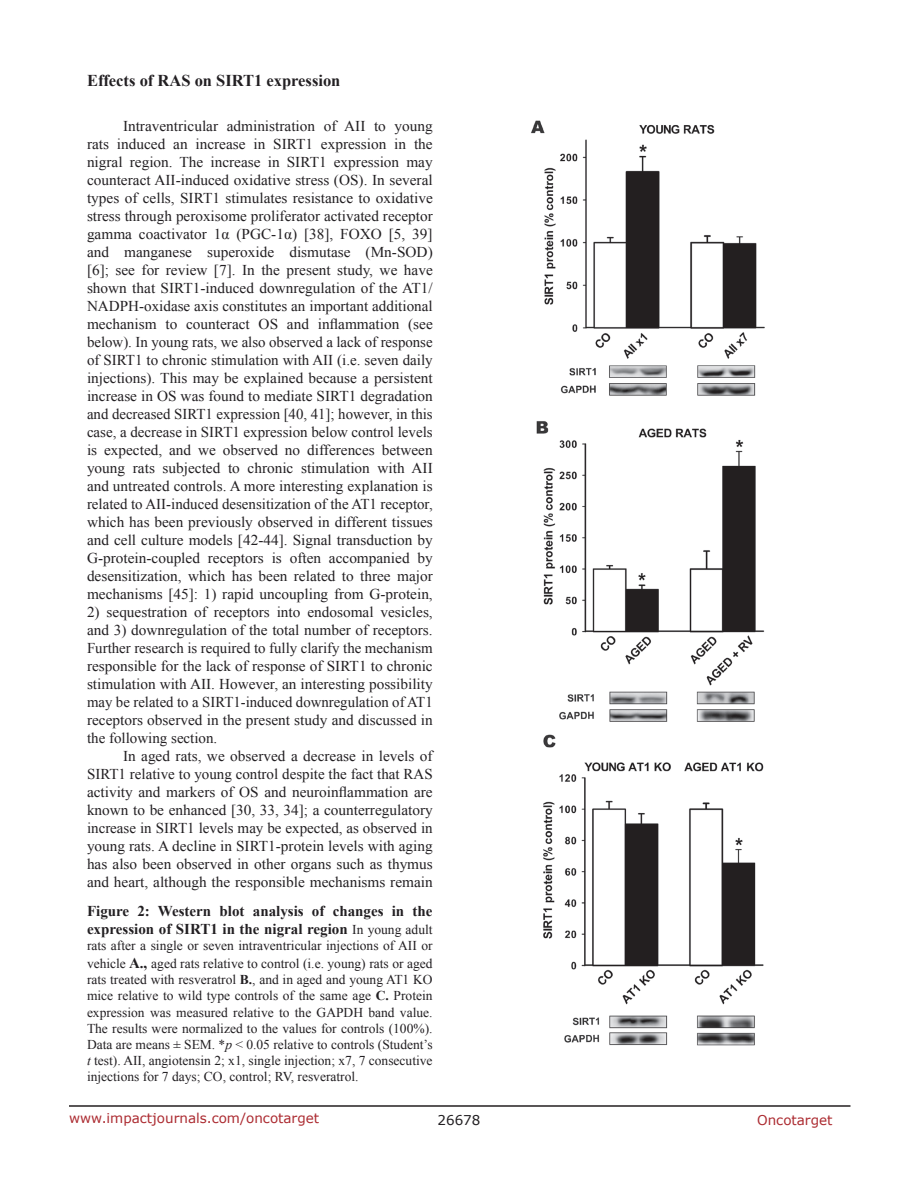
<style>
.page{position:relative;width:918px;height:1188px;background:#fff}
.page>*{position:absolute;margin:0;border:0;box-sizing:border-box;transform-origin:0 0}
.SubHeading{font:700 16.5px "Times New Roman";color:#221f22}
.BodyText{font:15px/18px "Times New Roman";color:#221f22;text-align:justify}
.FigureText{font:700 15px/18px "Times New Roman";color:#221f22}
.FigureText-2{font:13.5px/16.2px "Times New Roman";color:#221f22}
.t1{font:13.5px "Verdana";color:#ac2b31}
.t2{font:13.5px "Verdana";color:#221f22}
.s1{font-weight:400;font-size:13.5px}
.s2{font-weight:700;font-size:15px}
.s3{font-weight:700}
.s4{font-style:italic}
</style>
<div class="page">
<hr style="left:69px;top:1105px;width:781px;height:2px;background:#231f20">
<img style="left:531px;top:120px;width:234px;height:926px">
<p class="SubHeading" style="left:87px;top:69px;width:255px">Effects of RAS on SIRT1 expression</p>
<p class="BodyText" style="left:87px;top:117px;width:347px;text-indent:36px">Intraventricular administration of AII to young rats induced an increase in SIRT1 expression in the nigral region. The increase in SIRT1 expression may counteract AII-induced oxidative stress (OS). In several types of cells, SIRT1 stimulates resistance to oxidative stress through peroxisome proliferator activated receptor gamma coactivator 1α (PGC-1α) [38], FOXO [5, 39] and manganese superoxide dismutase (Mn-SOD) [6]; see for review [7]. In the present study, we have shown that SIRT1-induced downregulation of the AT1/ NADPH-oxidase axis constitutes an important additional mechanism to counteract OS and inflammation (see below). In young rats, we also observed a lack of response of SIRT1 to chronic stimulation with AII (i.e. seven daily injections). This may be explained because a persistent increase in OS was found to mediate SIRT1 degradation and decreased SIRT1 expression [40, 41]; however, in this case, a decrease in SIRT1 expression below control levels is expected, and we observed no differences between young rats subjected to chronic stimulation with AII and untreated controls. A more interesting explanation is related to AII-induced desensitization of the AT1 receptor, which has been previously observed in different tissues and cell culture models [42-44]. Signal transduction by G-protein-coupled receptors is often accompanied by desensitization, which has been related to three major mechanisms [45]: 1) rapid uncoupling from G-protein,</p>
<p class="BodyText" style="left:87px;top:603px;width:347px">2) sequestration of receptors into endosomal vesicles, and 3) downregulation of the total number of receptors.<br>Further research is required to fully clarify the mechanism responsible for the lack of response of SIRT1 to chronic stimulation with AII. However, an interesting possibility may be related to a SIRT1-induced downregulation of AT1 receptors observed in the present study and discussed in the following section.</p>
<p class="BodyText" style="left:87px;top:747px;width:347px;text-indent:36px">In aged rats, we observed a decrease in levels of SIRT1 relative to young control despite the fact that RAS activity and markers of OS and neuroinflammation are known to be enhanced [30, 33, 34]; a counterregulatory increase in SIRT1 levels may be expected, as observed in young rats. A decline in SIRT1-protein levels with aging has also been observed in other organs such as thymus and heart, although the responsible mechanisms remain</p>
<p class="FigureText" style="left:87px;top:901px;width:347px">Figure 2: Western blot analysis of changes in the expression of SIRT1 in the nigral region <span class="s1">In young adult</span></p>
<p class="FigureText-2" style="left:87px;top:936px;width:347px;line-height:18px">rats after a single or seven intraventricular injections of AII or vehicle <span class="s2">A.,</span> aged rats relative to control (i.e. young) rats or aged</p>
<p class="FigureText-2" style="left:87px;top:971px;width:347px;text-align:justify">rats treated with resveratrol <span class="s3">B.</span>, and in aged and young AT1 KO mice relative to wild type controls of the same age <span class="s3">C.</span> Protein expression was measured relative to the GAPDH band value.<br>The results were normalized to the values for controls (100%).<br>Data are means ± SEM. *<span class="s4">p</span> &lt; 0.05 relative to controls (Student’s <span class="s4">t</span> test). AII, angiotensin 2; x1, single injection; x7, 7 consecutive injections for 7 days; CO, control; RV, resveratrol.</p>
<p class="t1" style="left:69px;top:1109px;width:252px">www.impactjournals.com/oncotarget</p>
<p class="t2" style="left:438px;top:1111px;width:44px">26678</p>
<p class="t1" style="left:757px;top:1111px;width:77px">Oncotarget</p>
</div>
